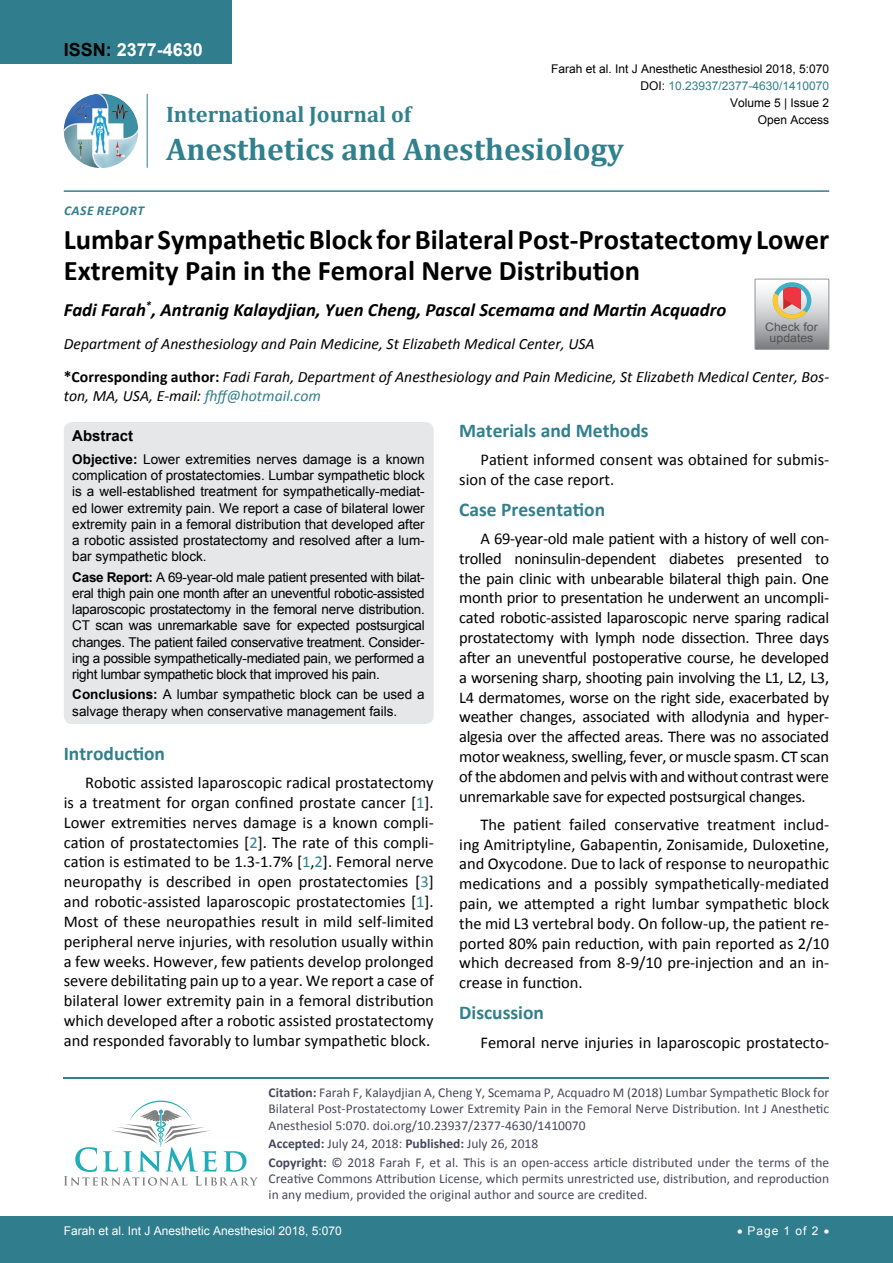
<style>
.page{position:relative;width:893px;height:1263px;background:#fff}
.page>*{position:absolute;margin:0;border:0;box-sizing:border-box;transform-origin:0 0}
.t1{font:700 31.5px "Cambria";color:#30808d}
.t2{font:700 28.5px/31.5px "Calibri";color:#000}
.t3{font:700 22.5px "Cambria";color:#30808d}
.t4{font:700 19.5px "Calibri";color:#30808d}
.t5{font:italic 700 18.75px "Calibri";color:#000}
.t6{font:700 18px "Arial";color:#fff}
.t7{font:16.5px/19.8px "Calibri";color:#000;text-align:justify}
.t8{font:italic 15.75px/33px "Calibri";color:#000}
.t9{font:700 15px "Arial";color:#000}
.t10{font:13.5px/16.2px "Arial";color:#000;text-align:justify}
.t11{font:13.5px/16.2px "Calibri";color:#47475c}
.t12{font:italic 700 13.5px "Calibri";letter-spacing:.04em;color:#307d8d}
.t13{font:12px "Arial";color:#000}
.t14{font:12px "Arial";color:#fff}
.t15{font:12px "Arial";color:#30808d}
.t16{font:11.7px/10.1px "Arial";color:#535353;text-align:center;scale:1.06 1}
.s1{color:#000}
.s2{font-weight:700;font-style:normal}
.s3{color:#30808d}
.s4{font-weight:700}
</style>
<div class="page">
<hr style="left:64px;top:1077px;width:765px;height:1px;background:#30808d">
<svg style="left:64px;top:1100px;width:194px;height:85px"></svg>
<div style="left:0;top:1217px;width:893px;height:46px;background:#307d8d"></div>
<div style="left:0;top:0;width:231px;height:64px;background:#307d8d"></div>
<img style="left:64px;top:94px;width:74px;height:74px;border-radius:37px">
<hr style="left:147px;top:94px;width:1px;height:74px;background:#307d8d">
<hr style="left:64px;top:190px;width:765px;height:2px;background:#307d8d">
<div style="left:64px;top:422px;width:370px;height:302px;background:#e6e7e8;border-radius:9px"></div>
<svg style="left:755px;top:279px;width:74px;height:70px"></svg>
<p class="t6" style="left:64px;top:38px;width:141px"><span class="s1">ISSN:</span> 2377-4630</p>
<p class="t12" style="left:64px;top:202px;width:82px">Case Repor t</p>
<p class="t13" style="left:551px;top:60px;width:280px">Farah et al. Int J Anesthetic Anesthesiol 2018, 5:070</p>
<p class="t13" style="left:730px;top:95px;width:101px">Volume 5 | Issue 2</p>
<p class="t15" style="left:640px;top:78px;width:190px"><span class="s1">DOI:</span> 10.23937/2377-4630/1410070</p>
<h3 class="t3" style="left:166px;top:99px;width:247px">International Journal of</h3>
<h1 class="t1" style="left:166px;top:127px;width:459px">Anesthetics and Anesthesiology</h1>
<p class="t13" style="left:758px;top:112px;width:73px">Open Access</p>
<h2 class="t2" style="left:64px;top:222px;width:767px">Lumbar Sympathetic Block for Bilateral Post-Prostatectomy Lower<br>Extremity Pain in the Femoral Nerve Distribution</h2>
<p class="t5" style="left:64px;top:298px;width:664px">Fadi Farah<sup>*</sup>, Antranig Kalaydjian, Yuen Cheng, Pascal Scemama and Martin Acquadro</p>
<p class="t8" style="left:64px;top:326px;width:767px">Department of Anesthesiology and Pain Medicine, St Elizabeth Medical Center, USA<br><span class="s2">*Corresponding author:</span> Fadi Farah, Department of Anesthesiology and Pain Medicine, St Elizabeth Medical Center, Bos-</p>
<p class="t8" style="left:64px;top:378px;width:259px">ton, MA, USA, E-mail: <span class="s3">fhff@hotmail.com</span></p>
<p class="t9" style="left:72px;top:426px;width:62px">Abstract</p>
<p class="t10" style="left:72px;top:451px;width:354px"><span class="s4">Objective:</span> Lower extremities nerves damage is a known complication of prostatectomies. Lumbar sympathetic block is a well-established treatment for sympathetically-mediat&shy;ed lower extremity pain. We report a case of bilateral lower extremity pain in a femoral distribution that developed after a robotic assisted prostatectomy and resolved after a lum&shy;bar sympathetic block.</p>
<p class="t10" style="left:72px;top:569px;width:354px"><span class="s4">Case Report:</span> A 69-year-old male patient presented with bilat&shy;eral thigh pain one month after an uneventful robotic-assisted laparoscopic prostatectomy in the femoral nerve distribution.<br>CT scan was unremarkable save for expected postsurgical changes. The patient failed conservative treatment. Consider&shy;ing a possible sympathetically-mediated pain, we performed a right lumbar sympathetic block that improved his pain.</p>
<p class="t10" style="left:72px;top:687px;width:354px"><span class="s4">Conclusions:</span> A lumbar sympathetic block can be used a salvage therapy when conservative management fails.</p>
<p class="t16" style="left:765px;top:322px;width:51px">Check for updates</p>
<p class="t4" style="left:459px;top:418px;width:191px">Materials and Methods</p>
<p class="t7" style="left:459px;top:450px;width:371px;text-indent:21px">Patient informed consent was obtained for submis&shy;sion of the case report.</p>
<p class="t4" style="left:459px;top:497px;width:147px">Case Presentation</p>
<p class="t7" style="left:459px;top:529px;width:371px;text-indent:21px">A 69-year-old male patient with a history of well con&shy;trolled noninsulin-dependent diabetes presented to the pain clinic with unbearable bilateral thigh pain. One month prior to presentation he underwent an uncompli&shy;cated robotic-assisted laparoscopic nerve sparing radical prostatectomy with lymph node dissection. Three days after an uneventful postoperative course, he developed a worsening sharp, shooting pain involving the L1, L2, L3, L4 dermatomes, worse on the right side, exacerbated by weather changes, associated with allodynia and hyper&shy;algesia over the affected areas. There was no associated motor weakness, swelling, fever, or muscle spasm. CT scan of the abdomen and pelvis with and without contrast were unremarkable save for expected postsurgical changes.</p>
<p class="t7" style="left:459px;top:814px;width:371px;text-indent:21px">The patient failed conservative treatment includ&shy;ing Amitriptyline, Gabapentin, Zonisamide, Duloxetine, and Oxycodone. Due to lack of response to neuropathic medications and a possibly sympathetically-mediated pain, we attempted a right lumbar sympathetic block the mid L3 vertebral body. On follow-up, the patient re&shy;ported 80% pain reduction, with pain reported as 2/10 which decreased from 8-9/10 pre-injection and an in&shy;crease in function.</p>
<p class="t4" style="left:459px;top:1001px;width:86px">Discussion</p>
<p class="t7" style="left:480px;top:1032px;width:350px">Femoral nerve injuries in laparoscopic prostatecto-</p>
<p class="t4" style="left:64px;top:741px;width:103px">Introduction</p>
<p class="t7" style="left:64px;top:773px;width:371px;text-indent:21px">Robotic assisted laparoscopic radical prostatectomy is a treatment for organ confined prostate cancer [<span class="s3">1</span>].<br>Lower extremities nerves damage is a known compli&shy;cation of prostatectomies [<span class="s3">2</span>]. The rate of this compli&shy;cation is estimated to be 1.3-1.7% [<span class="s3">1</span>,<span class="s3">2</span>]. Femoral nerve neuropathy is described in open prostatectomies [<span class="s3">3</span>] and robotic-assisted laparoscopic prostatectomies [<span class="s3">1</span>].<br>Most of these neuropathies result in mild self-limited peripheral nerve injuries, with resolution usually within a few weeks. However, few patients develop prolonged severe debilitating pain up to a year. We report a case of bilateral lower extremity pain in a femoral distribution which developed after a robotic assisted prostatectomy and responded favorably to lumbar sympathetic block.</p>
<p class="t11" style="left:269px;top:1084px;width:562px;text-align:justify"><span class="s4">Citation:</span> Farah F, Kalaydjian A, Cheng Y, Scemama P, Acquadro M (2018) Lumbar Sympathetic Block for Bilateral Post-Prostatectomy Lower Extremity Pain in the Femoral Nerve Distribution. Int J Anesthetic Anesthesiol 5:070. doi.org/10.23937/2377-4630/1410070</p>
<p class="t11" style="left:269px;top:1134px;width:562px;line-height:18.6px"><span class="s4">Accepted:</span> July 24, 2018: <span class="s4">Published:</span> July 26, 2018<br><span class="s4">Copyright:</span> © 2018 Farah F, et al. This is an open-access article distributed under the terms of the</p>
<p class="t11" style="left:269px;top:1170px;width:562px">Creative Commons Attribution License, which permits unrestricted use, distribution, and reproduction in any medium, provided the original author and source are credited.</p>
<p class="t14" style="left:64px;top:1223px;width:280px">Farah et al. Int J Anesthetic Anesthesiol 2018, 5:070</p>
<p class="t14" style="left:737px;top:1223px;width:94px">• Page 1 of 2 •</p>
</div>
